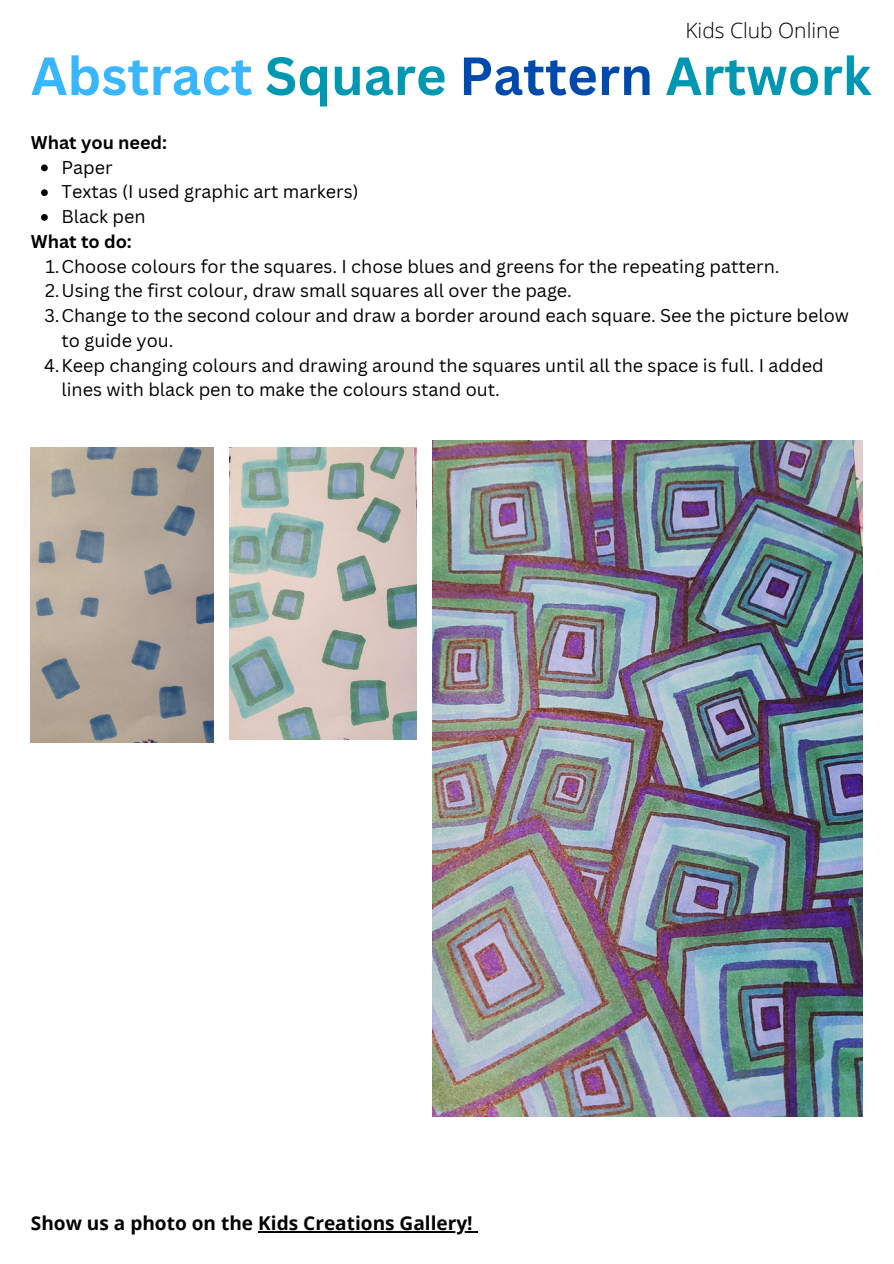
<style>
.page{position:relative;width:894px;height:1264px;background:#fff}
.page>*{position:absolute;margin:0;border:0;box-sizing:border-box;transform-origin:0 0}
.t1{font:700 52.5px "Canva Sans";color:#0097b2}
.t2{font:300 21px "Open Sans";color:#000}
.t3{font:700 19.05px "Open Sans";color:#000}
.t4{font:18px "Canva Sans";color:#000}
.t5{font:700 18px "Canva Sans";color:#000}
.s1{color:#38b6ff}
.s2{color:#004aad}
</style>
<div class="page">
<img style="left:31px;top:447px;width:182px;height:295px">
<img style="left:230px;top:447px;width:186px;height:292px">
<img style="left:433px;top:440px;width:429px;height:676px">
<hr style="left:258px;top:1231px;width:215px;height:1px;background:#000">
<svg style="left:41px;top:164px;width:7px;height:7px"></svg>
<svg style="left:41px;top:189px;width:7px;height:7px"></svg>
<svg style="left:41px;top:214px;width:7px;height:7px"></svg>
<p class="t2" style="left:685px;top:16px;width:156px">Kids Club Online</p>
<h4 class="t1" style="left:31px;top:39px;width:841px"><span class="s1">Abstract</span> Square <span class="s2">Pattern</span> Artwork</h4>
<p class="t5" style="left:31px;top:129px;width:138px">What you need:</p>
<p class="t4" style="left:61px;top:154px;width:53px">Paper</p>
<p class="t4" style="left:61px;top:179px;width:298px">Textas (I used graphic art markers)</p>
<p class="t4" style="left:61px;top:204px;width:86px">Black pen</p>
<p class="t5" style="left:31px;top:228px;width:102px">What to do:</p>
<p class="t4" style="left:45px;top:253px;width:735px">1.Choose colours for the squares. I chose blues and greens for the repeating pattern.</p>
<p class="t4" style="left:45px;top:278px;width:528px">2.Using the first colour, draw small squares all over the page.</p>
<h2 class="t4" style="left:44px;top:303px;width:805px">3.Change to the second colour and draw a border around each square. See the picture below</h2>
<h2 class="t4" style="left:61px;top:327px;width:114px">to guide you.</h2>
<p class="t4" style="left:44px;top:352px;width:780px">4.Keep changing colours and drawing around the squares until all the space is full. I added</p>
<p class="t4" style="left:61px;top:377px;width:440px">lines with black pen to make the colours stand out.</p>
<p class="t3" style="left:31px;top:1209px;width:443px">Show us a photo on the Kids Creations Gallery!</p>
</div>
